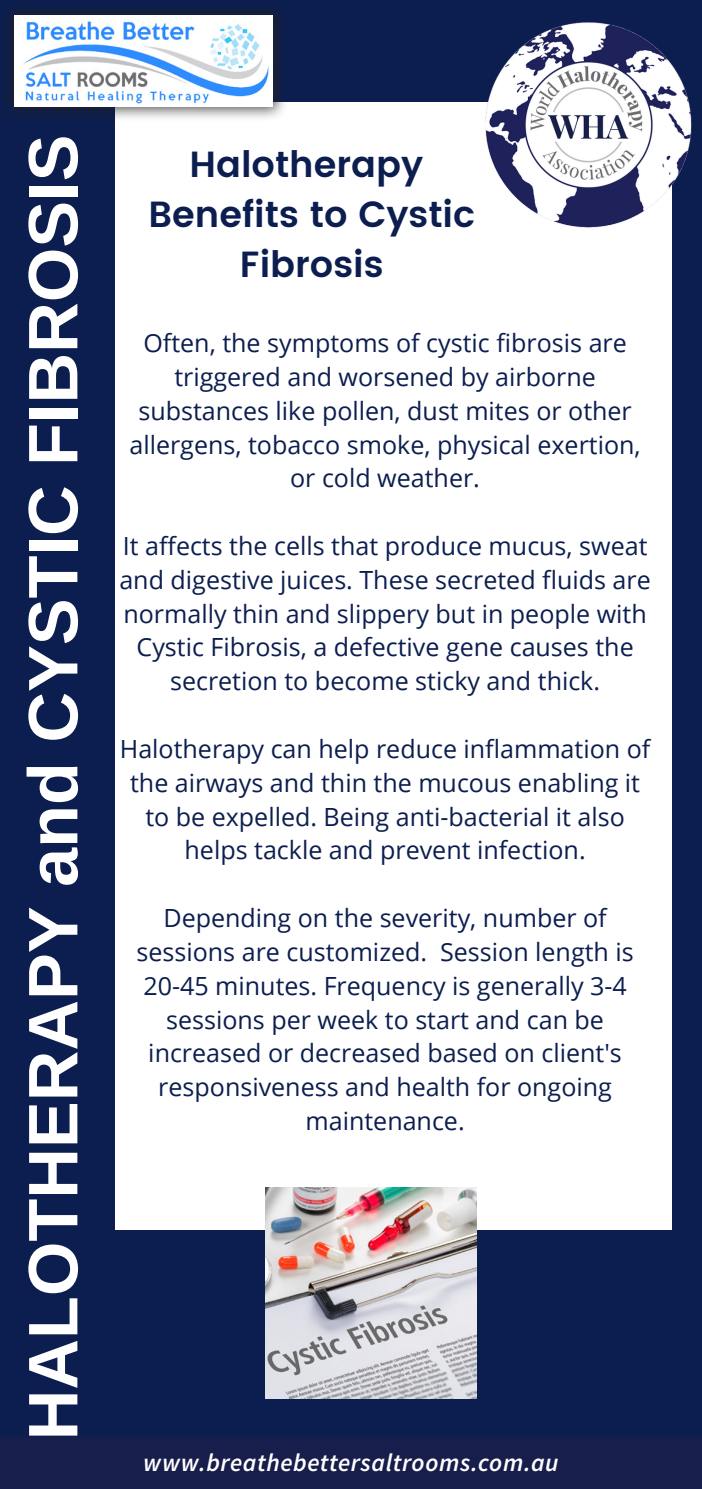
<style>
.page{position:relative;width:702px;height:1489px;background:#fff}
.page>*{position:absolute;margin:0;border:0;box-sizing:border-box;transform-origin:0 0}
.t1{font:700 70px "Arimo";color:#fff}
.t2{font:600 36.25px/50.2px "Poppins";color:#0c1e4f;text-align:center}
.t3{font:25px/33.8px "Open Sans";color:#0c1e4f;text-align:center}
.t4{font:italic 600 25px "Source Sans Pro";letter-spacing:.025em;color:#fff}
</style>
<div class="page">
<div style="left:0;top:0;width:701px;height:1488px;background:#0c1e4f"></div>
<div style="left:115px;top:102px;width:556px;height:1127px;background:#fff"></div>
<img style="left:485px;top:22px;width:207px;height:240px">
<img style="left:265px;top:1187px;width:211px;height:211px">
<div style="left:0;top:0;width:289px;height:122px;background:#231f20;opacity:.75"></div>
<img style="left:14px;top:15px;width:259px;height:91px">
<div style="left:0;top:1437px;width:702px;height:51px;background:#181e4c"></div>
<h1 class="t1" style="left:5px;top:1440px;width:1307px;rotate:-90deg">HALOTHERAPY and CYSTIC FIBROSIS</h1>
<h2 class="t2" style="left:148px;top:140px;width:328px">Halotherapy<br>Benefits to Cystic<br>Fibrosis</h2>
<p class="t3" style="left:129px;top:325px;width:512px">Often, the symptoms of cystic fibrosis are triggered and worsened by airborne substances like pollen, dust mites or other allergens, tobacco smoke, physical exertion, or cold weather.</p>
<p class="t3" style="left:119px;top:528px;width:533px">It affects the cells that produce mucus, sweat and digestive juices. These secreted fluids are normally thin and slippery but in people with Cystic Fibrosis, a defective gene causes the secretion to become sticky and thick.</p>
<p class="t3" style="left:120px;top:731px;width:532px">Halotherapy can help reduce inflammation of the airways and thin the mucous enabling it to be expelled. Being anti-bacterial it also helps tackle and prevent infection.</p>
<p class="t3" style="left:136px;top:900px;width:498px">Depending on the severity, number of sessions are customized. Session length is 20-45 minutes. Frequency is generally 3-4 sessions per week to start and can be increased or decreased based on client's responsiveness and health for ongoing maintenance.</p>
<p class="t4" style="left:143px;top:1446px;width:417px">www.breathebettersaltrooms.com.au</p>
</div>
